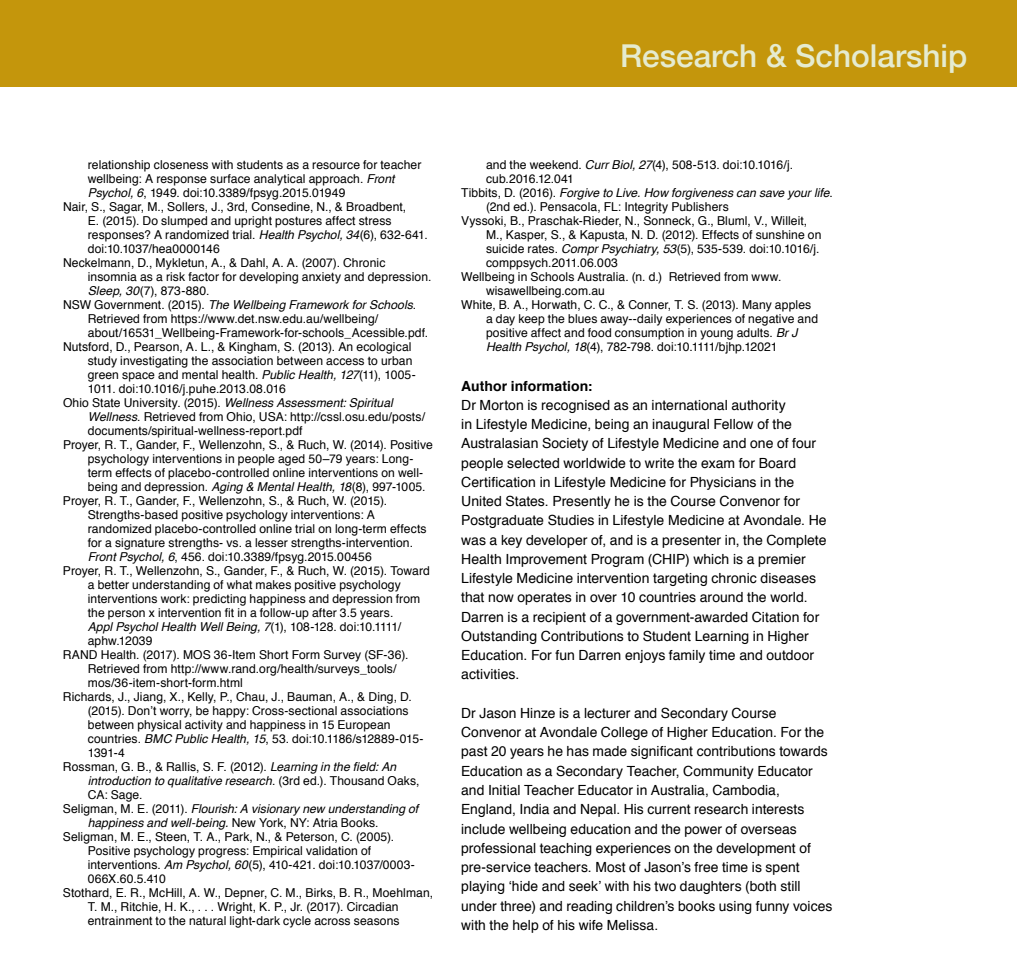
<style>
.page{position:relative;width:1017px;height:962px;background:#fff}
.page>*{position:absolute;margin:0;border:0;box-sizing:border-box;transform-origin:0 0}
.t1{font:500 31.5px "Helvetica Neue";color:#e5ebd0}
.t2{font:14px/19.2px "Helvetica";color:#000}
.t3{font:700 14px "Helvetica";letter-spacing:.005em;color:#000}
.t4{font:12.25px "Helvetica";letter-spacing:.005em;color:#000}
.t5{font:italic 12.25px "Helvetica";color:#000}
.t6{font:12.25px "Helvetica";letter-spacing:-.02em;color:#000}
.s1{font-style:italic}
.s2{font-style:normal}
</style>
<div class="page">
<div style="left:0;top:0;width:1017px;height:87px;background:#c4960c"></div>
<h1 class="t1" style="left:620px;top:31px;width:349px">Research &amp; Scholarship</h1>
<p class="t4" style="left:88px;top:155px;width:335px">relationship closeness with students as a resource for teacher</p>
<p class="t4" style="left:88px;top:169px;width:308px">wellbeing: A response surface analytical approach. <span class="s1">Front</span></p>
<p class="t4" style="left:88px;top:183px;width:259px"><span class="s1">Psychol, 6</span>, 1949. doi:10.3389/fpsyg.2015.01949</p>
<p class="t4" style="left:63px;top:197px;width:345px">Nair, S., Sagar, M., Sollers, J., 3rd, Consedine, N., &amp; Broadbent,</p>
<p class="t4" style="left:88px;top:211px;width:305px">E. (2015). Do slumped and upright postures affect stress</p>
<p class="t4" style="left:88px;top:225px;width:341px">responses? A randomized trial. <span class="s1">Health Psychol, 34</span>(6), 632-641.</p>
<p class="t4" style="left:88px;top:239px;width:134px">doi:10.1037/hea0000146</p>
<p class="t4" style="left:63px;top:253px;width:324px">Neckelmann, D., Mykletun, A., &amp; Dahl, A. A. (2007). Chronic</p>
<p class="t4" style="left:88px;top:267px;width:345px">insomnia as a risk factor for developing anxiety and depression.</p>
<p class="t4" style="left:88px;top:281px;width:123px"><span class="s1">Sleep, 30</span>(7), 873-880.</p>
<p class="t5" style="left:63px;top:295px;width:355px"><span class="s2">NSW Government. (2015).</span> The Wellbeing Framework for Schools<span class="s2">.</span></p>
<p class="t4" style="left:88px;top:309px;width:292px">Retrieved from https://www.det.nsw.edu.au/wellbeing/</p>
<p class="t4" style="left:88px;top:323px;width:342px">about/16531_Wellbeing-Framework-for-schools_Acessible.pdf.</p>
<p class="t4" style="left:63px;top:337px;width:350px">Nutsford, D., Pearson, A. L., &amp; Kingham, S. (2013). An ecological</p>
<p class="t4" style="left:88px;top:351px;width:326px">study investigating the association between access to urban</p>
<p class="t4" style="left:88px;top:365px;width:329px">green space and mental health. <span class="s1">Public Health, 127</span>(11), 1005-</p>
<p class="t6" style="left:88px;top:379px;width:200px">1011. doi:10.1016/j.puhe.2013.08.016</p>
<p class="t5" style="left:63px;top:393px;width:331px"><span class="s2">Ohio State University. (2015).</span> Wellness Assessment: Spiritual</p>
<p class="t4" style="left:88px;top:407px;width:339px"><span class="s1">Wellness</span>. Retrieved from Ohio, USA: http://cssl.osu.edu/posts/</p>
<p class="t4" style="left:88px;top:421px;width:216px">documents/spiritual-wellness-report.pdf</p>
<p class="t4" style="left:63px;top:435px;width:371px">Proyer, R. T., Gander, F., Wellenzohn, S., &amp; Ruch, W. (2014). Positive</p>
<p class="t4" style="left:88px;top:449px;width:327px">psychology interventions in people aged 50–79 years: Long-</p>
<p class="t4" style="left:88px;top:463px;width:337px">term effects of placebo-controlled online interventions on well-</p>
<p class="t4" style="left:88px;top:477px;width:339px">being and depression. <span class="s1">Aging &amp; Mental Health, 18</span>(8), 997-1005.</p>
<p class="t4" style="left:63px;top:491px;width:326px">Proyer, R. T., Gander, F., Wellenzohn, S., &amp; Ruch, W. (2015).</p>
<p class="t4" style="left:88px;top:505px;width:289px">Strengths-based positive psychology interventions: A</p>
<p class="t4" style="left:88px;top:519px;width:340px">randomized placebo-controlled online trial on long-term effects</p>
<p class="t4" style="left:88px;top:533px;width:327px">for a signature strengths- vs. a lesser strengths-intervention.</p>
<p class="t4" style="left:88px;top:547px;width:286px"><span class="s1">Front Psychol, 6</span>, 456. doi:10.3389/fpsyg.2015.00456</p>
<p class="t4" style="left:63px;top:561px;width:368px">Proyer, R. T., Wellenzohn, S., Gander, F., &amp; Ruch, W. (2015). Toward</p>
<p class="t4" style="left:88px;top:575px;width:315px">a better understanding of what makes positive psychology</p>
<p class="t4" style="left:88px;top:589px;width:334px">interventions work: predicting happiness and depression from</p>
<p class="t4" style="left:88px;top:603px;width:307px">the person x intervention fit in a follow-up after 3.5 years.</p>
<p class="t5" style="left:88px;top:617px;width:315px">Appl Psychol Health Well Being, 7<span class="s2">(1), 108-128. doi:10.1111/</span></p>
<p class="t4" style="left:88px;top:631px;width:66px">aphw.12039</p>
<p class="t4" style="left:63px;top:645px;width:347px">RAND Health. (2017). MOS 36-Item Short Form Survey (SF-36).</p>
<p class="t4" style="left:88px;top:659px;width:310px">Retrieved from http://www.rand.org/health/surveys_tools/</p>
<p class="t4" style="left:88px;top:673px;width:157px">mos/36-item-short-form.html</p>
<p class="t4" style="left:63px;top:687px;width:350px">Richards, J., Jiang, X., Kelly, P., Chau, J., Bauman, A., &amp; Ding, D.</p>
<p class="t4" style="left:88px;top:701px;width:322px">(2015). Don’t worry, be happy: Cross-sectional associations</p>
<p class="t4" style="left:88px;top:715px;width:304px">between physical activity and happiness in 15 European</p>
<p class="t4" style="left:88px;top:729px;width:337px">countries. <span class="s1">BMC Public Health, 15</span>, 53. doi:10.1186/s12889-015-</p>
<p class="t4" style="left:88px;top:743px;width:39px">1391-4</p>
<p class="t4" style="left:63px;top:757px;width:335px">Rossman, G. B., &amp; Rallis, S. F. (2012). <span class="s1">Learning in the field: An</span></p>
<p class="t5" style="left:88px;top:771px;width:333px">introduction to qualitative research<span class="s2">. (3rd ed.). Thousand Oaks,</span></p>
<p class="t4" style="left:88px;top:785px;width:56px">CA: Sage.</p>
<p class="t5" style="left:63px;top:799px;width:357px"><span class="s2">Seligman, M. E. (2011).</span> Flourish: A visionary new understanding of</p>
<p class="t5" style="left:88px;top:813px;width:292px">happiness and well-being. <span class="s2">New York, NY: Atria Books.</span></p>
<p class="t4" style="left:63px;top:827px;width:333px">Seligman, M. E., Steen, T. A., Park, N., &amp; Peterson, C. (2005).</p>
<p class="t4" style="left:88px;top:841px;width:285px">Positive psychology progress: Empirical validation of</p>
<p class="t4" style="left:88px;top:855px;width:329px">interventions. <span class="s1">Am Psychol, 60</span>(5), 410-421. doi:10.1037/0003-</p>
<p class="t4" style="left:88px;top:869px;width:80px">066X.60.5.410</p>
<p class="t4" style="left:63px;top:883px;width:372px">Stothard, E. R., McHill, A. W., Depner, C. M., Birks, B. R., Moehlman,</p>
<p class="t4" style="left:88px;top:897px;width:312px">T. M., Ritchie, H. K., . . . Wright, K. P., Jr. (2017). Circadian</p>
<p class="t4" style="left:88px;top:911px;width:313px">entrainment to the natural light-dark cycle across seasons</p>
<p class="t4" style="left:486px;top:155px;width:309px">and the weekend. <span class="s1">Curr Biol, 27</span>(4), 508-513. doi:10.1016/j.</p>
<p class="t4" style="left:486px;top:169px;width:90px">cub.2016.12.041</p>
<p class="t5" style="left:461px;top:183px;width:373px"><span class="s2">Tibbits, D. (2016).</span> Forgive to Live. How forgiveness can save your life<span class="s2">.</span></p>
<p class="t4" style="left:486px;top:197px;width:244px">(2nd ed.). Pensacola, FL: Integrity Publishers</p>
<p class="t4" style="left:461px;top:211px;width:348px">Vyssoki, B., Praschak-Rieder, N., Sonneck, G., Bluml, V., Willeit,</p>
<p class="t4" style="left:486px;top:225px;width:337px">M., Kasper, S., &amp; Kapusta, N. D. (2012). Effects of sunshine on</p>
<p class="t4" style="left:486px;top:239px;width:335px">suicide rates. <span class="s1">Compr Psychiatry, 53</span>(5), 535-539. doi:10.1016/j.</p>
<p class="t4" style="left:486px;top:253px;width:133px">comppsych.2011.06.003</p>
<p class="t4" style="left:461px;top:267px;width:322px">Wellbeing in Schools Australia. (n. d.) Retrieved from www.</p>
<p class="t4" style="left:486px;top:281px;width:121px">wisawellbeing.com.au</p>
<p class="t4" style="left:461px;top:295px;width:352px">White, B. A., Horwath, C. C., &amp; Conner, T. S. (2013). Many apples</p>
<p class="t4" style="left:486px;top:309px;width:334px">a day keep the blues away--daily experiences of negative and</p>
<p class="t4" style="left:486px;top:323px;width:313px">positive affect and food consumption in young adults. <span class="s1">Br J</span></p>
<p class="t4" style="left:486px;top:337px;width:293px"><span class="s1">Health Psychol, 18</span>(4), 782-798. doi:10.1111/bjhp.12021</p>
<p class="t3" style="left:461px;top:374px;width:133px">Author information:</p>
<p class="t2" style="left:461px;top:395px;width:367px">Dr Morton is recognised as an international authority<br>in Lifestyle Medicine, being an inaugural Fellow of the Australasian Society of Lifestyle Medicine and one of four people selected worldwide to write the exam for Board Certification in Lifestyle Medicine for Physicians in the United States. Presently he is the Course Convenor for Postgraduate Studies in Lifestyle Medicine at Avondale. He was a key developer of, and is a presenter in, the Complete Health Improvement Program (CHIP) which is a premier Lifestyle Medicine intervention targeting chronic diseases that now operates in over 10 countries around the world.<br>Darren is a recipient of a government-awarded Citation for Outstanding Contributions to Student Learning in Higher Education. For fun Darren enjoys family time and outdoor activities.</p>
<p class="t2" style="left:461px;top:703px;width:373px">Dr Jason Hinze is a lecturer and Secondary Course Convenor at Avondale College of Higher Education. For the past 20 years he has made significant contributions towards Education as a Secondary Teacher, Community Educator and Initial Teacher Educator in Australia, Cambodia, England, India and Nepal. His current research interests include wellbeing education and the power of overseas professional teaching experiences on the development of pre-service teachers. Most of Jason’s free time is spent playing ‘hide and seek’ with his two daughters (both still under three) and reading children’s books using funny voices with the help of his wife Melissa.</p>
</div>
